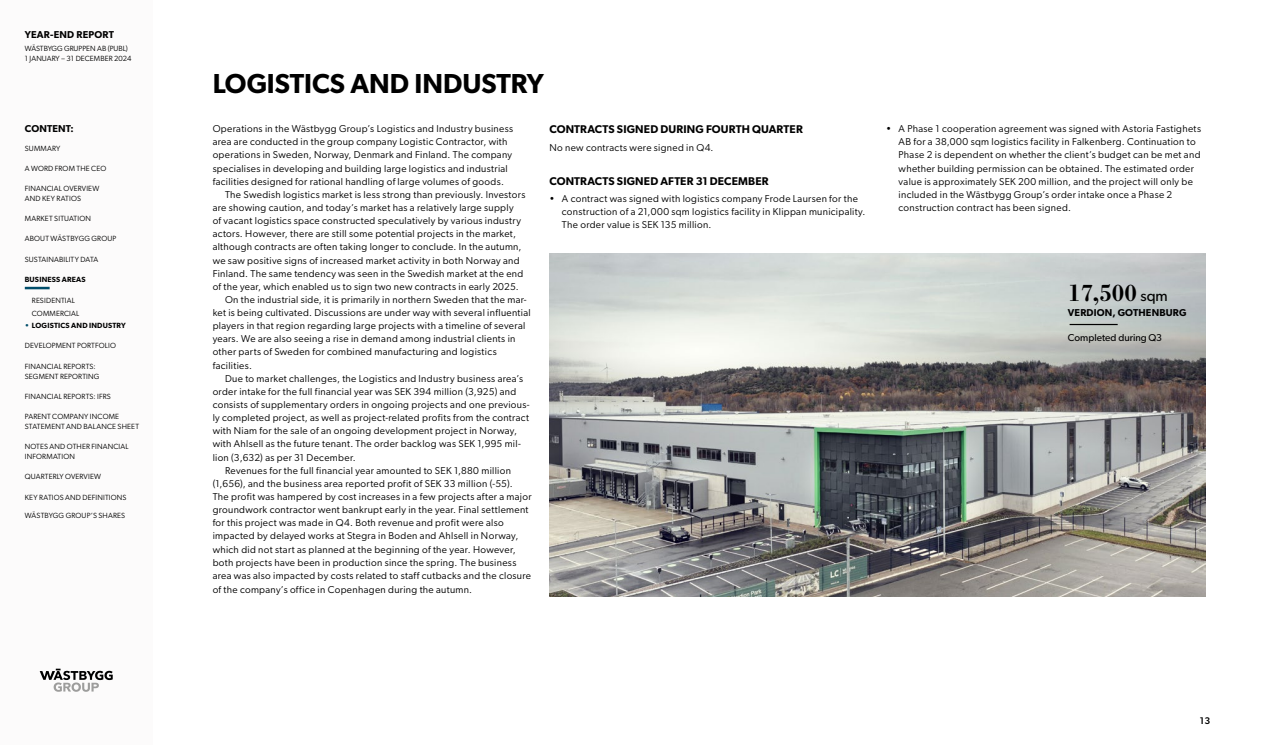
<style>
.page{position:relative;width:1276px;height:745px;background:#fff}
.page>*{position:absolute;margin:0;border:0;box-sizing:border-box;transform-origin:0 0}
.t1{font:600 27.5px "Gibson";color:#000}
.t2{font:500 25px "Bodoni URW";color:#000}
.t3{font:600 11.25px "Gibson";letter-spacing:.015em;color:#000}
.t4{font:10px/13.1px "Gibson";letter-spacing:.03em;color:#000}
.t5{font:600 10px "Gibson";letter-spacing:.02em;color:#000}
.t6{font:10px "Gibson";color:#000}
.t7{font:500 9.62px "Gibson";color:#000}
.t8{font:7.5px/10px "Gibson";letter-spacing:.02em;color:#000}
.t9{font:7.5px/10px "Gibson";color:#000}
.t10{font:600 7.5px "Gibson";letter-spacing:.025em;color:#000}
.s1{color:#004d6a}
.s2{font-family:"Gibson";font-weight:400;font-size:15px}
</style>
<div class="page">
<div style="left:0;top:0;width:152px;height:744px;background:#fcfbfb"></div>
<svg style="left:40px;top:668px;width:73px;height:23px"></svg>
<img style="left:549px;top:253px;width:656px;height:342px">
<hr style="left:1069px;top:324px;width:48px;height:1px;background:#000">
<hr style="left:25px;top:286px;width:25px;height:3px;background:#004d6a">
<p class="t5" style="left:25px;top:29px;width:91px">YEAR-END REPORT</p>
<p class="t9" style="left:25px;top:43px;width:108px">WÄSTBYGG GRUPPEN AB (PUBL)<br>1 JANUARY – 31 DECEMBER 2024</p>
<p class="t5" style="left:25px;top:123px;width:50px">CONTENT:</p>
<p class="t8" style="left:25px;top:143px;width:37px">SUMMARY</p>
<p class="t8" style="left:25px;top:163px;width:83px">A WORD FROM THE CEO</p>
<p class="t8" style="left:25px;top:183px;width:76px">FINANCIAL OVERVIEW<br>AND KEY RATIOS</p>
<p class="t8" style="left:25px;top:213px;width:68px">MARKET SITUATION</p>
<p class="t8" style="left:25px;top:233px;width:93px">ABOUT WÄSTBYGG GROUP</p>
<p class="t8" style="left:25px;top:254px;width:75px">SUSTAINABILITY DATA</p>
<p class="t10" style="left:25px;top:274px;width:62px">BUSINESS AREAS</p>
<p class="t8" style="left:32px;top:294px;width:49px;line-height:12.5px">RESIDENTIAL<br>COMMERCIAL</p>
<p class="t10" style="left:25px;top:321px;width:102px"><span class="s1">•</span> LOGISTICS AND INDUSTRY</p>
<p class="t8" style="left:25px;top:340px;width:93px">DEVELOPMENT PORTFOLIO</p>
<p class="t8" style="left:25px;top:360px;width:76px">FINANCIAL REPORTS:<br>SEGMENT REPORTING</p>
<p class="t8" style="left:25px;top:391px;width:87px">FINANCIAL REPORTS: IFRS</p>
<p class="t8" style="left:25px;top:411px;width:116px">PARENT COMPANY INCOME<br>STATEMENT AND BALANCE SHEET</p>
<p class="t8" style="left:25px;top:441px;width:105px">NOTES AND OTHER FINANCIAL<br>INFORMATION</p>
<p class="t8" style="left:25px;top:471px;width:78px">QUARTERLY OVERVIEW</p>
<p class="t8" style="left:25px;top:491px;width:103px">KEY RATIOS AND DEFINITIONS</p>
<p class="t8" style="left:25px;top:510px;width:102px">WÄSTBYGG GROUP’S SHARES</p>
<h1 class="t1" style="left:213px;top:67px;width:333px">LOGISTICS AND INDUSTRY</h1>
<p class="t4" style="left:213px;top:122px;width:302px">Operations in the Wästbygg Group’s Logistics and Industry business</p>
<p class="t4" style="left:213px;top:135px;width:296px">area are conducted in the group company Logistic Contractor, with</p>
<p class="t4" style="left:213px;top:148px;width:301px">operations in Sweden, Norway, Denmark and Finland. The company</p>
<p class="t4" style="left:213px;top:161px;width:297px">specialises in developing and building large logistics and industrial</p>
<p class="t4" style="left:213px;top:174px;width:293px">facilities designed for rational handling of large volumes of goods.</p>
<p class="t4" style="left:225px;top:187px;width:302px">The Swedish logistics market is less strong than previously. Investors</p>
<p class="t4" style="left:213px;top:201px;width:302px">are showing caution, and today’s market has a relatively large supply</p>
<p class="t4" style="left:213px;top:214px;width:310px">of vacant logistics space constructed speculatively by various industry</p>
<p class="t4" style="left:213px;top:227px;width:305px">actors. However, there are still some potential projects in the market,</p>
<p class="t4" style="left:213px;top:240px;width:310px">although contracts are often taking longer to conclude. In the autumn,</p>
<p class="t4" style="left:213px;top:253px;width:308px">we saw positive signs of increased market activity in both Norway and</p>
<p class="t4" style="left:213px;top:266px;width:312px">Finland. The same tendency was seen in the Swedish market at the end</p>
<p class="t4" style="left:213px;top:279px;width:308px">of the year, which enabled us to sign two new contracts in early 2025.</p>
<p class="t4" style="left:225px;top:292px;width:303px">On the industrial side, it is primarily in northern Sweden that the mar-</p>
<p class="t4" style="left:213px;top:306px;width:319px">ket is being cultivated. Discussions are under way with several influential</p>
<p class="t4" style="left:213px;top:319px;width:314px">players in that region regarding large projects with a timeline of several</p>
<p class="t4" style="left:213px;top:332px;width:304px">years. We are also seeing a rise in demand among industrial clients in</p>
<p class="t4" style="left:213px;top:345px;width:285px">other parts of Sweden for combined manufacturing and logistics</p>
<p class="t4" style="left:213px;top:358px;width:41px">facilities.</p>
<p class="t4" style="left:225px;top:371px;width:300px">Due to market challenges, the Logistics and Industry business area’s</p>
<p class="t4" style="left:213px;top:384px;width:305px">order intake for the full financial year was SEK 394 million (3,925) and</p>
<p class="t4" style="left:213px;top:397px;width:318px">consists of supplementary orders in ongoing projects and one previous-</p>
<p class="t4" style="left:213px;top:411px;width:318px">ly completed project, as well as project-related profits from the contract</p>
<p class="t4" style="left:213px;top:424px;width:306px">with Niam for the sale of an ongoing development project in Norway,</p>
<p class="t4" style="left:213px;top:437px;width:310px">with Ahlsell as the future tenant. The order backlog was SEK 1,995 mil-</p>
<p class="t4" style="left:213px;top:450px;width:145px">lion (3,632) as per 31 December.</p>
<p class="t4" style="left:225px;top:463px;width:287px">Revenues for the full financial year amounted to SEK 1,880 million</p>
<p class="t4" style="left:213px;top:476px;width:301px">(1,656), and the business area reported profit of SEK 33 million (-55).</p>
<p class="t4" style="left:213px;top:489px;width:320px">The profit was hampered by cost increases in a few projects after a major</p>
<p class="t4" style="left:213px;top:502px;width:317px">groundwork contractor went bankrupt early in the year. Final settlement</p>
<p class="t4" style="left:213px;top:515px;width:292px">for this project was made in Q4. Both revenue and profit were also</p>
<p class="t4" style="left:213px;top:529px;width:307px">impacted by delayed works at Stegra in Boden and Ahlsell in Norway,</p>
<p class="t4" style="left:213px;top:542px;width:304px">which did not start as planned at the beginning of the year. However,</p>
<p class="t4" style="left:213px;top:555px;width:305px">both projects have been in production since the spring. The business</p>
<p class="t4" style="left:213px;top:568px;width:320px">area was also impacted by costs related to staff cutbacks and the closure</p>
<p class="t4" style="left:213px;top:582px;width:261px">of the company’s office in Copenhagen during the autumn.</p>
<p class="t3" style="left:549px;top:122px;width:255px">CONTRACTS SIGNED DURING FOURTH QUARTER</p>
<p class="t4" style="left:549px;top:141px;width:166px">No new contracts were signed in Q4.</p>
<p class="t3" style="left:549px;top:174px;width:221px">CONTRACTS SIGNED AFTER 31 DECEMBER</p>
<p class="t4" style="left:562px;top:192px;width:305px;text-indent:-12px">• A contract was signed with logistics company Frode Laursen for the construction of a 21,000 sqm logistics facility in Klippan municipality.<br>The order value is SEK 135 million.</p>
<p class="t4" style="left:898px;top:122px;width:304px;text-indent:-12px">• A Phase 1 cooperation agreement was signed with Astoria Fastighets AB for a 38,000 sqm logistics facility in Falkenberg. Continuation to Phase 2 is dependent on whether the client’s budget can be met and whether building permission can be obtained. The estimated order value is approximately SEK 200 million, and the project will only be included in the Wästbygg Group’s order intake once a Phase 2 construction contract has been signed.</p>
<h2 class="t2" style="left:1068px;top:278px;width:101px">17,500 <span class="s2">sqm</span></h2>
<p class="t5" style="left:1068px;top:306px;width:120px">VERDION, GOTHENBURG</p>
<p class="t6" style="left:1068px;top:331px;width:96px">Completed during Q3</p>
<p class="t7" style="left:1200px;top:714px;width:12px">13</p>
</div>
